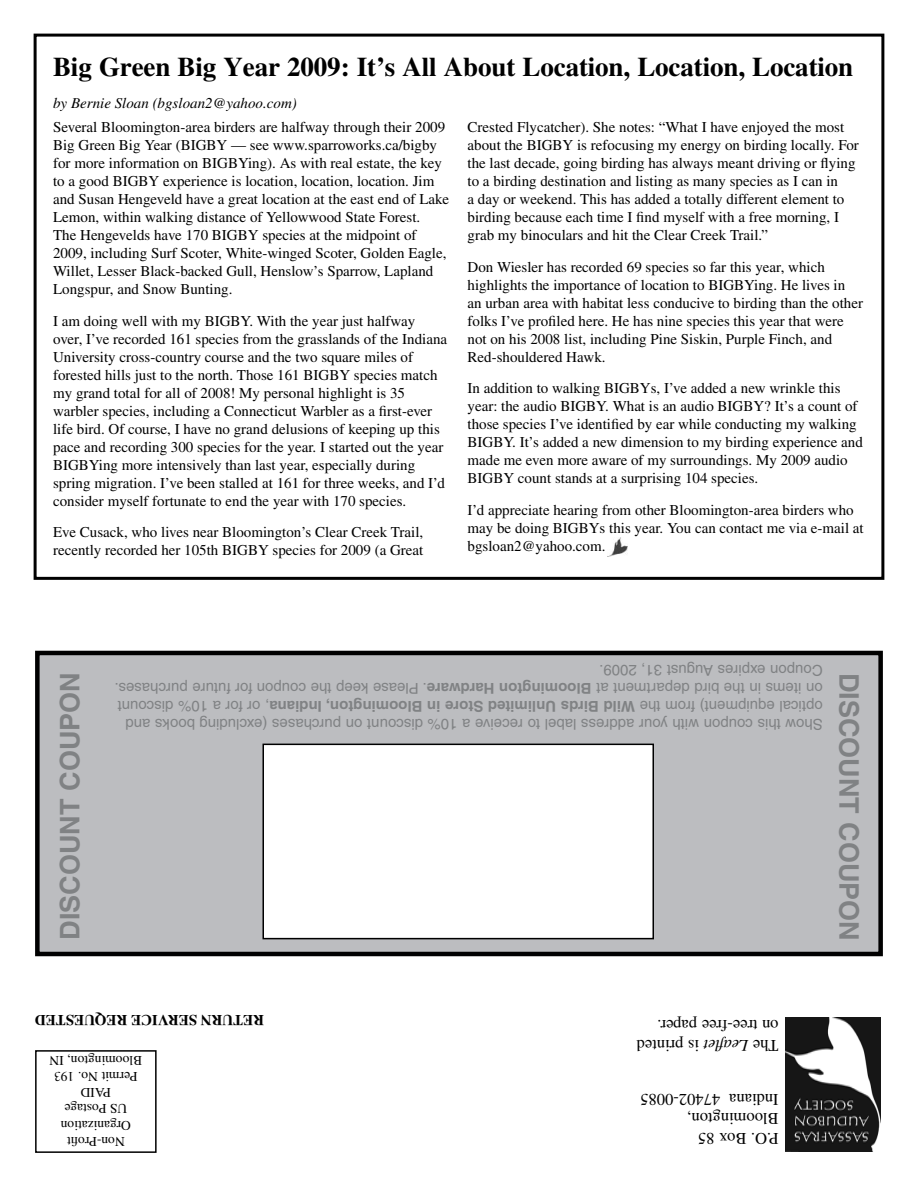
<style>
.page{position:relative;width:918px;height:1188px;background:#fff}
.page>*{position:absolute;margin:0;border:0;box-sizing:border-box;transform-origin:0 0}
.t1{font:700 27px "Times";letter-spacing:-.005em;color:#000}
.t2{font:700 27px "Helvetica";color:#808284}
.t3{font:16.5px/19.8px "Times";color:#000}
.t4{font:15px/18px "Times";color:#000}
.t5{font:15px/18px "Helvetica";color:#808284}
.t6{font:italic 15px "Times";color:#000}
.t7{font:700 15px "Times";color:#000}
.t8{font:13.5px/16.2px "Times";color:#000;text-align:center}
.s1{font-weight:700}
.s2{font-style:italic}
</style>
<div class="page">
<div style="left:37px;top:653px;width:844px;height:301px;background:#bcbdc0"></div>
<div style="left:35px;top:651px;width:848px;height:305px;border:4px solid #000"></div>
<svg style="left:785px;top:1151px;width:88px;height:1px"></svg>
<img style="left:785px;top:1017px;width:95px;height:134px">
<div style="left:35px;top:1050px;width:122px;height:103px;border:2px solid #000"></div>
<div style="left:263px;top:744px;width:390px;height:195px;background:#fff"></div>
<div style="left:262px;top:744px;width:392px;height:195px;border:2px solid #000"></div>
<img style="left:609px;top:538px;width:19px;height:18px">
<div style="left:34px;top:34px;width:850px;height:546px;border:3px solid #000"></div>
<h1 class="t1" style="left:53px;top:51px;width:802px">Big Green Big Year 2009: It’s All About Location, Location, Location</h1>
<p class="t6" style="left:53px;top:95px;width:245px">by Bernie Sloan (bgsloan2@yahoo.com)</p>
<p class="t4" style="left:53px;top:118px;width:398px">Several Bloomington-area birders are halfway through their 2009<br>Big Green Big Year (BIGBY — see www.sparroworks.ca/bigby for more information on BIGBYing). As with real estate, the key to a good BIGBY experience is location, location, location. Jim and Susan Hengeveld have a great location at the east end of Lake Lemon, within walking distance of Yellowwood State Forest.<br>The Hengevelds have 1 70 BIGBY species at the midpoint of 2009, including Surf Scoter, White-winged Scoter, Golden Eagle, Willet, Lesser Black-backed Gull, Henslow’s Sparrow, Lapland Longspur, and Snow Bunting.</p>
<p class="t4" style="left:53px;top:312px;width:396px">I am doing well with my BIGBY. With the year just halfway over, I’ve recorded 1 61 species from the grasslands of the Indiana University cross-country course and the two square miles of forested hills just to the north. Those 1 61 BIGBY species match my grand total for all of 2008! My personal highlight is 35 warbler species, including a Connecticut Warbler as a first-ever life bird. Of course, I have no grand delusions of keeping up this pace and recording 300 species for the year. I started out the year BIGBYing more intensively than last year, especially during spring migration. I’ve been stalled at 1 61 for three weeks, and I’d consider myself fortunate to end the year with 1 70 species.</p>
<p class="t4" style="left:53px;top:523px;width:372px">Eve Cusack, who lives near Bloomington’s Clear Creek Trail, recently recorded her 1 05th BIGBY species for 2009 (a Great</p>
<p class="t4" style="left:468px;top:118px;width:393px">Crested Flycatcher). She notes: “What I have enjoyed the most about the BIGBY is refocusing my energy on birding locally. For the last decade, going birding has always meant driving or flying to a birding destination and listing as many species as I can in<br>a day or weekend. This has added a totally different element to birding because each time I find myself with a free morning, I grab my binoculars and hit the Clear Creek Trail.”</p>
<p class="t4" style="left:468px;top:258px;width:397px">Don Wiesler has recorded 69 species so far this year, which highlights the importance of location to BIGBYing. He lives in an urban area with habitat less conducive to birding than the other folks I’ve profiled here. He has nine species this year that were not on his 2008 list, including Pine Siskin, Purple Finch, and Red-shouldered Hawk.</p>
<p class="t4" style="left:468px;top:379px;width:397px">In addition to walking BIGBYs, I’ve added a new wrinkle this year: the audio BIGBY. What is an audio BIGBY? It’s a count of those species I’ve identified by ear while conducting my walking BIGBY. It’s added a new dimension to my birding experience and made me even more aware of my surroundings. My 2009 audio BIGBY count stands at a surprising 1 04 species.</p>
<p class="t4" style="left:468px;top:501px;width:398px">I’d appreciate hearing from other Bloomington-area birders who may be doing BIGBYs this year. You can contact me via e-mail at bgsloan2@yahoo.com.</p>
<h1 class="t2" style="left:54px;top:940px;width:269px;rotate:-90deg">DISCOUNT COUPON</h1>
<p class="t5" style="left:823px;top:733px;width:710px;rotate:-180deg">Show this coupon with your address label to receive a 10% discount on purchases (excluding books and optical equipment) from the <span class="s1">Wild Birds Unlimited Store in Bloomington, Indiana</span>, or for a 10% discount on items in the bird department at <span class="s1">Bloomington Hardware</span>. Please keep the coupon for future purchases.<br>Coupon expires August 31, 2009.</p>
<h1 class="t2" style="left:865px;top:673px;width:269px;rotate:90deg">DISCOUNT COUPON</h1>
<p class="t7" style="left:264px;top:1029px;width:231px;rotate:-180deg">RETURN SERVICE REQUESTED</p>
<p class="t8" style="left:142px;top:1149px;width:94px;rotate:-180deg">Non-Profit<br>Organization<br>US Postage<br>PAID<br>Permit No. 1 93<br>Bloomington, IN</p>
<p class="t3" style="left:779px;top:1055px;width:143px;rotate:-180deg">The <span class="s2">Leaflet</span> is printed on tree-free paper.</p>
<p class="t3" style="left:779px;top:1149px;width:140px;rotate:-180deg">P.O. Box 85<br>Bloomington,<br>Indiana 47402-0085</p>
</div>
